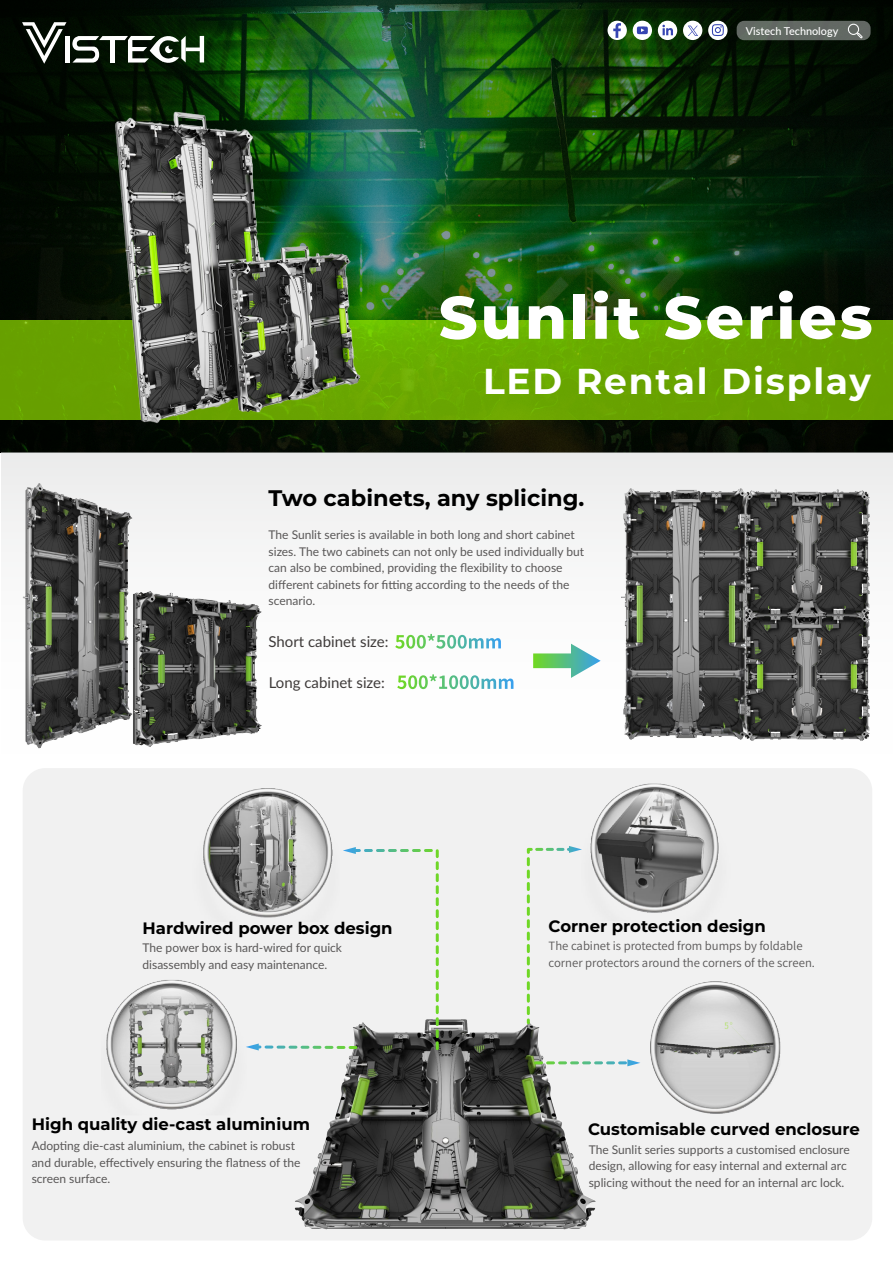
<style>
.page{position:relative;width:893px;height:1263px;background:#fff}
.page>*{position:absolute;margin:0;border:0;box-sizing:border-box;transform-origin:0 0}
.t1{font:800 60px "Montserrat";letter-spacing:.05em;color:#fff}
.t2{font:700 36px "Montserrat";letter-spacing:.05em;color:#fff}
.t3{font:700 22.5px "Montserrat";color:#000}
.t4{font:700 16.5px "Montserrat";color:#000}
.t5{font:15px "Lato";color:#3e3a39}
.t6{font:12px/16.5px "Lato";color:#595757}
.t7{font:11.4px/16.5px "Source Han Sans SC";color:#595757}
.t8{font:500 10.8px "Lato";color:#fff}
</style>
<div class="page">
<img style="left:0;top:0;width:893px;height:452px">
<div style="left:2px;top:452px;width:891px;height:306px;background:#f7f7f7"></div>
<div style="left:23px;top:768px;width:849px;height:472px;background:#f1f1f1;border-radius:23px"></div>
<svg style="left:397px;top:674px;width:116px;height:15px"></svg>
<svg style="left:395px;top:634px;width:106px;height:15px"></svg>
<svg style="left:0;top:320px;width:893px;height:99px;background:#69a600"></svg>
<img style="left:109px;top:98px;width:254px;height:334px">
<img style="left:23px;top:483px;width:110px;height:266px">
<img style="left:123px;top:585px;width:139px;height:164px">
<img style="left:762px;top:621px;width:108px;height:120px">
<img style="left:762px;top:489px;width:108px;height:132px">
<img style="left:621px;top:488px;width:141px;height:253px">
<svg style="left:533px;top:644px;width:68px;height:34px"></svg>
<img style="left:294px;top:1014px;width:335px;height:216px">
<img style="left:590px;top:783px;width:129px;height:130px">
<img style="left:106px;top:980px;width:131px;height:130px">
<img style="left:203px;top:788px;width:129px;height:126px">
<img style="left:650px;top:981px;width:131px;height:132px">
<svg style="left:526px;top:846px;width:56px;height:168px"></svg>
<svg style="left:536px;top:1059px;width:104px;height:7px"></svg>
<svg style="left:246px;top:847px;width:194px;height:205px"></svg>
<hr style="left:186px;top:48px;width:14px;height:3px;background:#fff">
<hr style="left:200px;top:36px;width:4px;height:26px;background:#fff">
<svg style="left:22px;top:22px;width:164px;height:42px"></svg>
<div style="left:607px;top:21px;width:20px;height:19px;background:#fff;border-radius:50%"></div>
<svg style="left:613px;top:23px;width:8px;height:15px"></svg>
<svg style="left:658px;top:21px;width:19px;height:19px"></svg>
<svg style="left:662px;top:25px;width:11px;height:10px"></svg>
<svg style="left:633px;top:21px;width:19px;height:19px"></svg>
<svg style="left:637px;top:26px;width:11px;height:8px"></svg>
<div style="left:683px;top:21px;width:19px;height:19px;background:#fff;border-radius:50%"></div>
<svg style="left:688px;top:26px;width:10px;height:10px"></svg>
<div style="left:708px;top:21px;width:19px;height:19px;background:#fff;border-radius:50%"></div>
<svg style="left:712px;top:24px;width:12px;height:12px"></svg>
<div style="left:737px;top:21px;width:134px;height:19px;background:#636964;border-radius:8px"></div>
<div style="left:848px;top:24px;width:11px;height:11px;border:1px solid #fff;border-radius:50%"></div>
<svg style="left:857px;top:33px;width:6px;height:5px"></svg>
<p class="t8" style="left:746px;top:23px;width:94px">Vistech Technology</p>
<h1 class="t1" style="left:439px;top:273px;width:435px">Sunlit Series</h1>
<h2 class="t2" style="left:483px;top:355px;width:390px">LED Rental Display</h2>
<h3 class="t3" style="left:269px;top:482px;width:317px">Two cabinets, any splicing.</h3>
<p class="t6" style="left:269px;top:526px;width:317px">The Sunlit series is available in both long and short cabinet sizes. The two cabinets can not only be used individually but can also be combined, providing the flexibility to choose different cabinets for fitting according to the needs of the scenario.</p>
<p class="t5" style="left:269px;top:631px;width:121px">Short cabinet size:</p>
<p class="t5" style="left:269px;top:672px;width:118px">Long cabinet size:</p>
<h3 class="t4" style="left:143px;top:916px;width:252px">Hardwired power box design</h3>
<p class="t6" style="left:143px;top:939px;width:201px">The power box is hard-wired for quick disassembly and easy maintenance.</p>
<h3 class="t4" style="left:32px;top:1112px;width:280px">High quality die-cast aluminium</h3>
<p class="t6" style="left:32px;top:1137px;width:270px">Adopting die-cast aluminium, the cabinet is robust and durable, effectively ensuring the flatness of the screen surface.</p>
<h3 class="t4" style="left:549px;top:915px;width:219px">Corner protection design</h3>
<p class="t7" style="left:549px;top:938px;width:268px">The cabinet is protected from bumps by foldable corner protectors around the corners of the screen.</p>
<h3 class="t4" style="left:588px;top:1117px;width:273px">Customisable curved enclosure</h3>
<p class="t6" style="left:589px;top:1140px;width:262px">The Sunlit series supports a customised enclosure design, allowing for easy internal and external arc splicing without the need for an internal arc lock.</p>
</div>
